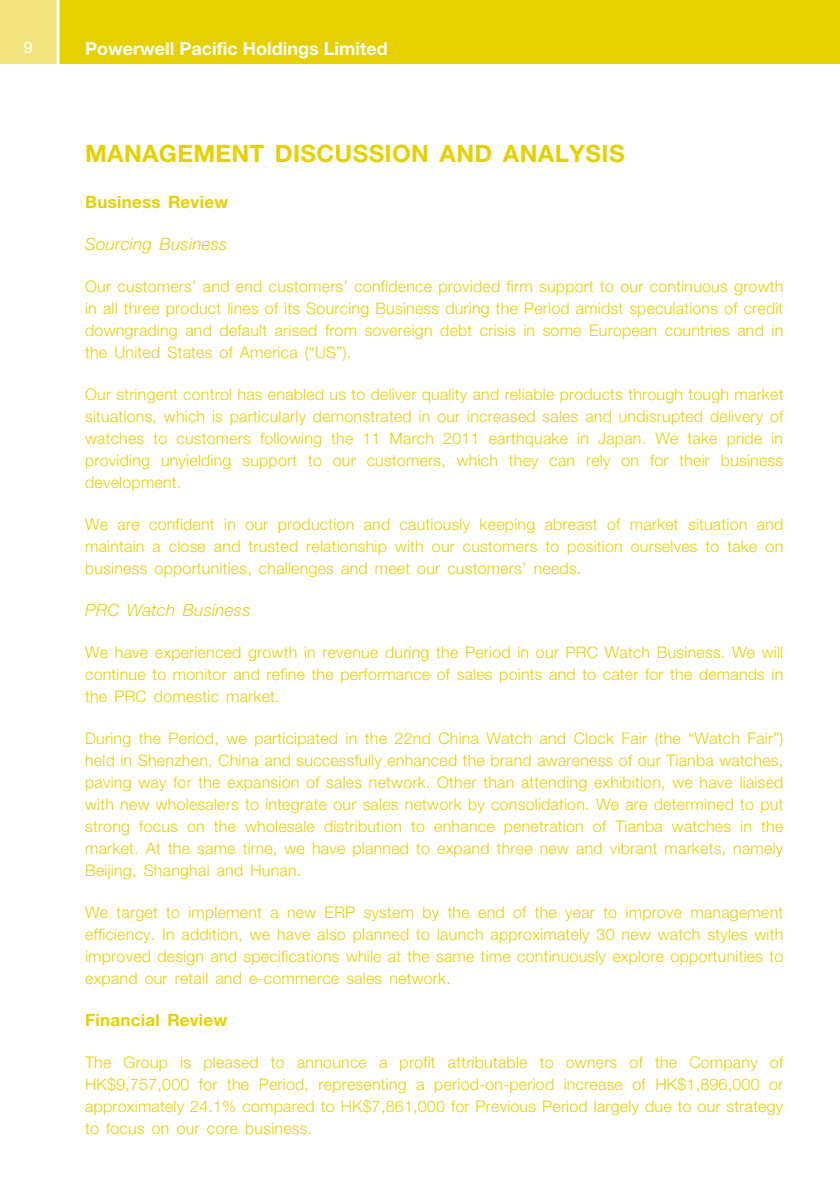
<style>
.page{position:relative;width:840px;height:1191px;background:#fff}
.page>*{position:absolute;margin:0;border:0;box-sizing:border-box;transform-origin:0 0}
.t1{font:700 24px "Helvetica Neue LT Std";color:#e7d002}
.t2{font:700 18px "Helvetica Neue LT Std";color:#fff}
.t3{font:italic 300 17px "Helvetica Neue LT Std";letter-spacing:.015em;color:#e7d002}
.t4{font:700 17px "Helvetica Neue LT Std";letter-spacing:.015em;color:#e7d002}
.t5{font:300 16px/22px "Helvetica Neue LT Std";letter-spacing:.015em;color:#e7d002;text-align:justify}
.t6{font:16px "Helvetica Neue LT Std";color:#fff}
</style>
<div class="page">
<div style="left:0;top:0;width:839px;height:64px;background:#e7d002"></div>
<div style="left:0;top:0;width:58px;height:64px;background:#f0e27c"></div>
<hr style="left:57px;top:0;width:2px;height:64px;background:#fff">
<p class="t6" style="left:24px;top:38px;width:10px">9</p>
<p class="t2" style="left:85px;top:38px;width:304px">Powerwell Pacific Holdings Limited</p>
<h1 class="t1" style="left:85px;top:138px;width:41px">Management</h1>
<h1 class="t1" style="left:275px;top:138px;width:34px">Discussion</h1>
<h1 class="t1" style="left:439px;top:138px;width:19px">and</h1>
<h1 class="t1" style="left:502px;top:138px;width:33px">Analysis</h1>
<p class="t4" style="left:85px;top:191px;width:144px">Business Review</p>
<p class="t3" style="left:85px;top:233px;width:144px">Sourcing Business</p>
<p class="t5" style="left:85px;top:275px;width:699px">Our customers’ and end customers’ confidence provided firm support to our continuous growth in all three product lines of its Sourcing Business during the Period amidst speculations of credit downgrading and default arised from sovereign debt crisis in some European countries and in the United States of America (“US”).</p>
<p class="t5" style="left:85px;top:383px;width:699px">Our stringent control has enabled us to deliver quality and reliable products through tough market situations, which is particularly demonstrated in our increased sales and undisrupted delivery of watches to customers following the 11 March 2011 earthquake in Japan. We take pride in providing unyielding support to our customers, which they can rely on for their business development.</p>
<p class="t5" style="left:85px;top:513px;width:699px">We are confident in our production and cautiously keeping abreast of market situation and maintain a close and trusted relationship with our customers to position ourselves to take on business opportunities, challenges and meet our customers’ needs.</p>
<p class="t3" style="left:85px;top:599px;width:167px">PRC Watch Business</p>
<p class="t5" style="left:85px;top:641px;width:699px">We have experienced growth in revenue during the Period in our PRC Watch Business. We will continue to monitor and refine the performance of sales points and to cater for the demands in the PRC domestic market.</p>
<p class="t5" style="left:85px;top:727px;width:699px">During the Period, we participated in the 22nd China Watch and Clock Fair (the “Watch Fair”) held in Shenzhen, China and successfully enhanced the brand awareness of our Tianba watches, paving way for the expansion of sales network. Other than attending exhibition, we have liaised with new wholesalers to integrate our sales network by consolidation. We are determined to put strong focus on the wholesale distribution to enhance penetration of Tianba watches in the market. At the same time, we have planned to expand three new and vibrant markets, namely Beijing, Shanghai and Hunan.</p>
<p class="t5" style="left:85px;top:901px;width:699px">We target to implement a new ERP system by the end of the year to improve management efficiency. In addition, we have also planned to launch approximately 30 new watch styles with improved design and specifications while at the same time continuously explore opportunities to expand our retail and e-commerce sales network.</p>
<p class="t4" style="left:85px;top:1009px;width:144px">Financial Review</p>
<p class="t5" style="left:85px;top:1051px;width:699px">The Group is pleased to announce a profit attributable to owners of the Company of HK$9,757,000 for the Period, representing a period-on-period increase of HK$1,896,000 or approximately 24.1% compared to HK$7,861,000 for Previous Period largely due to our strategy to focus on our core business.</p>
</div>
